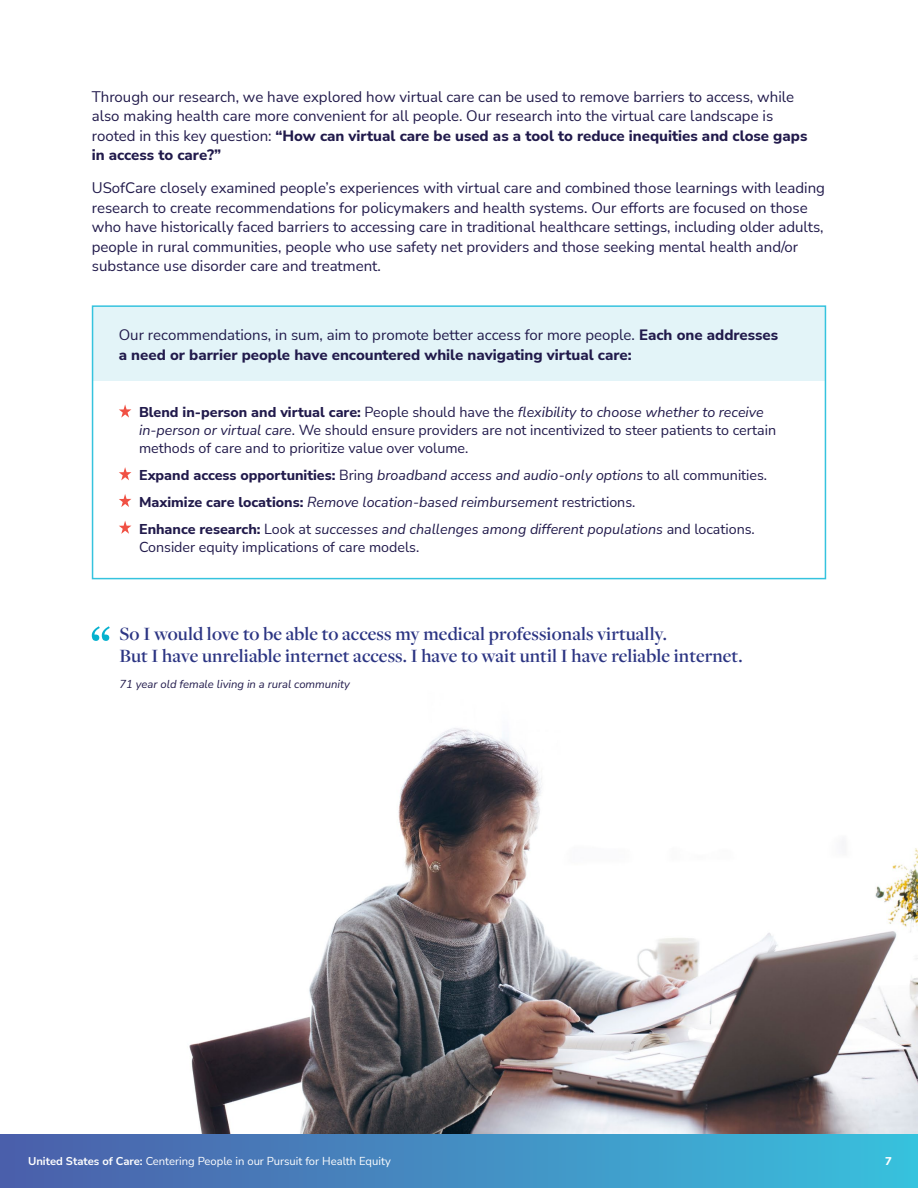
<style>
.page{position:relative;width:918px;height:1188px;background:#fff}
.page>*{position:absolute;margin:0;border:0;box-sizing:border-box;transform-origin:0 0}
.t1{font:600 19.5px/22.5px "Freight Disp Pro";letter-spacing:.005em;color:#2c3583}
.t2{font:15px/19.5px "Nunito Sans";color:#211a4b}
.t3{font:800 15px/19.5px "Nunito Sans";color:#211a4b}
.t4{font:14.25px/18px "Nunito Sans";color:#211a4b}
.t5{font:italic 14.25px/26.8px "Nunito Sans";color:#211a4b}
.t6{font:11.25px "Nunito Sans";color:#fff}
.t7{font:italic 11.25px "Nunito Sans";color:#211a4b}
.t8{font:800 11.25px "Nunito Sans";color:#fff}
.s1{font-weight:800}
.s2{font-weight:400}
.s3{font-style:italic}
.s4{font-weight:800;font-style:normal}
.s5{font-style:normal}
.s6{font-weight:700}
</style>
<div class="page">
<img style="left:189px;top:728px;width:729px;height:406px">
<div style="left:0;top:1134px;width:918px;height:54px;background:linear-gradient(to right,#4d5da9,#39c0dd)"></div>
<svg style="left:92px;top:626px;width:18px;height:15px"></svg>
<div style="left:93px;top:306px;width:732px;height:75px;background:#e3f4f8"></div>
<div style="left:92px;top:305px;width:734px;height:274px;border:2px solid #35c3de"></div>
<svg style="left:119px;top:404px;width:12px;height:14px"></svg>
<svg style="left:119px;top:467px;width:12px;height:13px"></svg>
<svg style="left:119px;top:494px;width:12px;height:13px"></svg>
<svg style="left:119px;top:521px;width:12px;height:13px"></svg>
<p class="t2" style="left:92px;top:86px;width:717px">Through our research, we have explored how virtual care can be used to remove barriers to access, while also making health care more convenient for all people. Our research into the virtual care landscape is rooted in this key question: <span class="s1">“How can virtual care be used as a tool to reduce inequities and close gaps in access to care?”</span></p>
<p class="t2" style="left:92px;top:178px;width:735px">USofCare closely examined people’s experiences with virtual care and combined those learnings with leading research to create recommendations for policymakers and health systems. Our efforts are focused on those who have historically faced barriers to accessing care in traditional healthcare settings, including older adults, people in rural communities, people who use safety net providers and those seeking mental health and/or substance use disorder care and treatment.</p>
<p class="t3" style="left:119px;top:325px;width:661px"><span class="s2">Our recommendations, in sum, aim to promote better access for more people.</span> Each one addresses a need or barrier people have encountered while navigating virtual care:</p>
<p class="t4" style="left:139px;top:402px;width:639px"><span class="s1">Blend in-person and virtual care:</span> People should have the <span class="s3">flexibility to choose whether to receive in-person or virtual care</span>. We should ensure providers are not incentivized to steer patients to certain methods of care and to prioritize value over volume.</p>
<p class="t5" style="left:139px;top:461px;width:630px"><span class="s4">Expand access opportunities:</span> <span class="s5">Bring</span> broadband access and audio-only options <span class="s5">to all communities.<br></span><span class="s4">Maximize care locations:</span> Remove location-based reimbursement <span class="s5">restrictions.<br></span><span class="s4">Enhance research:</span> <span class="s5">Look at</span> successes and challenges among different populations <span class="s5">and locations.</span></p>
<p class="t4" style="left:139px;top:537px;width:282px">Consider equity implications of care models.</p>
<h1 class="t1" style="left:120px;top:622px;width:625px">So I would love to be able to access my medical professionals virtually.<br>But I have unreliable internet access. I have to wait until I have reliable internet.</h1>
<p class="t7" style="left:120px;top:676px;width:232px">71 year old female living in a rural community</p>
<p class="t6" style="left:28px;top:1153px;width:364px"><span class="s6">United States of Care:</span> Centering People in our Pursuit for Health Equity</p>
<p class="t8" style="left:885px;top:1153px;width:8px">7</p>
</div>
